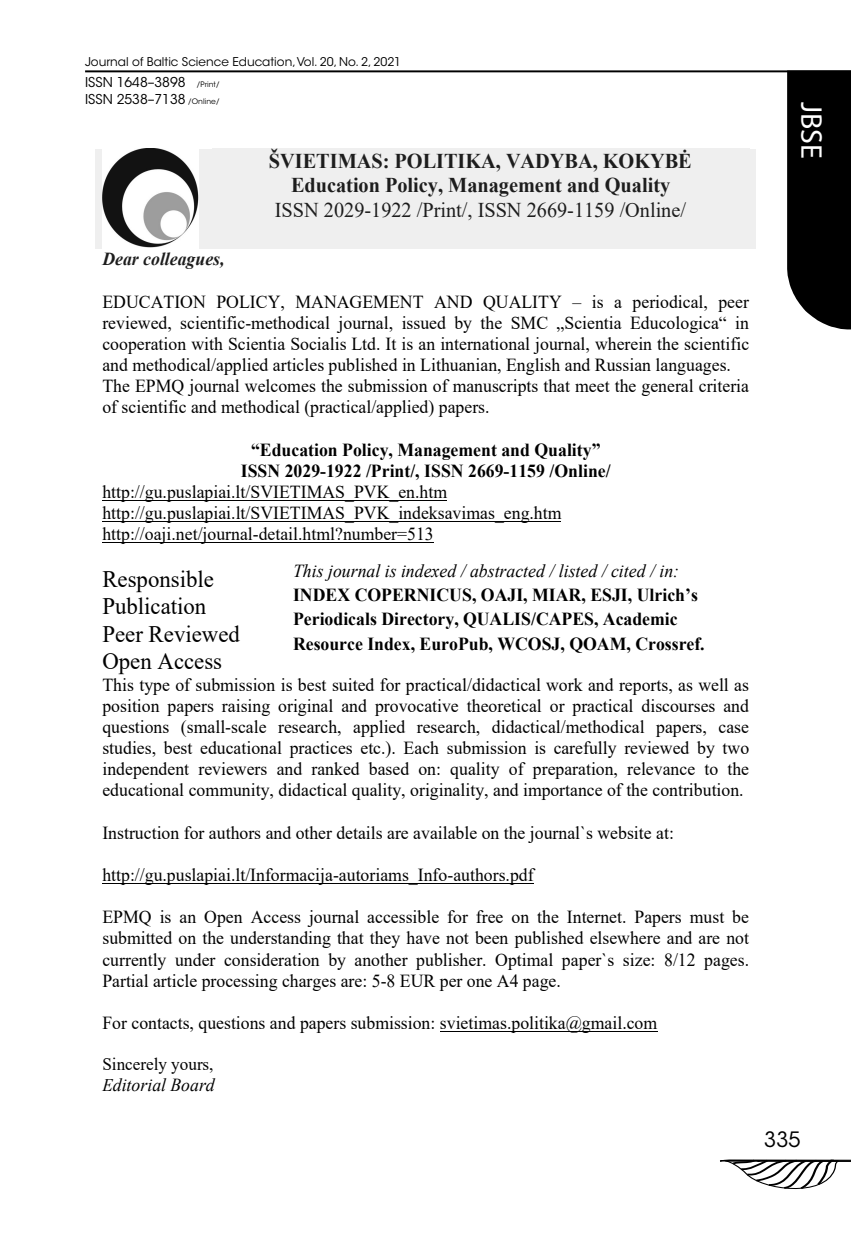
<style>
.page{position:relative;width:851px;height:1234px;background:#fff}
.page>*{position:absolute;margin:0;border:0;box-sizing:border-box;transform-origin:0 0}
.t1{font:30px "Myriad Pro";color:#fff}
.t2{font:23.55px/27.2px "Times New Roman";color:#000}
.t3{font:700 21px/24.2px "Times New Roman";color:#1d1d1d;text-align:center}
.t4{font:21px "Times New Roman";color:#1d1d1d}
.t5{font:21px "ITC Avant Garde Std";color:#000}
.t6{font:18.3px/21.1px "Times New Roman";color:#000}
.t7{font:700 18.3px/24.3px "Times New Roman";color:#000;text-align:center}
.t8{font:italic 18.3px "Times New Roman";color:#000}
.t9{font:italic 700 18.3px "Times New Roman";color:#1d1d1d}
.t10{font:17.7px "Times New Roman";color:#000}
.t11{font:13.5px "ITC Avant Garde Std";color:#000}
.t12{font:12px "ITC Avant Garde Std";color:#000}
.t13{font:7.5px "ITC Avant Garde Std";color:#000}
.s1{font-size:7.5px}
.s2{font-size:17.7px}
</style>
<div class="page">
<svg style="left:720px;top:1159px;width:130px;height:30px"></svg>
<hr style="left:85px;top:70px;width:765px;height:2px;background:#000">
<div style="left:787px;top:70px;width:63px;height:259px;background:#000"></div>
<div style="left:96px;top:149px;width:109px;height:99px;background:#efefef"></div>
<img style="left:102px;top:149px;width:96px;height:99px">
<div style="left:205px;top:149px;width:550px;height:99px;background:#efefef"></div>
<hr style="left:102px;top:499px;width:345px;height:1px;background:#000">
<hr style="left:102px;top:520px;width:459px;height:1px;background:#000">
<hr style="left:102px;top:541px;width:332px;height:1px;background:#000">
<hr style="left:102px;top:882px;width:431px;height:1px;background:#000">
<hr style="left:440px;top:1030px;width:217px;height:1px;background:#000">
<p class="t12" style="left:85px;top:54px;width:317px">Journal of Baltic Science Education, Vol. 20, No. 2, 2021</p>
<p class="t11" style="left:85px;top:74px;width:102px">ISSN 1648–3898</p>
<p class="t13" style="left:196px;top:80px;width:25px">/Print/</p>
<p class="t11" style="left:85px;top:91px;width:136px">ISSN 2538–7138 <span class="s1">/Online/</span></p>
<p class="t3" style="left:269px;top:148px;width:424px">ŠVIETIMAS: POLITIKA, VADYBA, KOKYBĖ<br>Education Policy, Management and Quality</p>
<p class="t4" style="left:275px;top:195px;width:412px">ISSN 2029-1922 /Print/, ISSN 2669-1159 /Online/</p>
<p class="t9" style="left:102px;top:246px;width:124px">Dear colleagues,</p>
<p class="t6" style="left:102px;top:290px;width:648px">EDUCATION POLICY, MANAGEMENT AND QUALITY – is a periodical, peer reviewed, scientific-methodical journal, issued by the SMC „Scientia Educologica“ in cooperation with Scientia Socialis Ltd. It is an international journal, wherein the scientific and methodical/applied articles published in Lithuanian, English and Russian languages.<br>The EPMQ journal welcomes the submission of manuscripts that meet the general criteria of scientific and methodical (practical/applied) papers.</p>
<p class="t7" style="left:241px;top:438px;width:371px;line-height:21.1px">“Education Policy, Management and Quality”<br>ISSN 2029-1922 /Print/, ISSN 2669-1159 /Online/</p>
<p class="t6" style="left:102px;top:480px;width:460px">http://gu.puslapiai.lt/SVIETIMAS_PVK_en.htm http://gu.puslapiai.lt/SVIETIMAS_PVK_indeksavimas_eng.htm http://oaji.net/journal-detail.html?number=513</p>
<p class="t2" style="left:102px;top:565px;width:139px">Responsible<br>Publication<br>Peer Reviewed<br>Open Access</p>
<p class="t6" style="left:102px;top:673px;width:648px;text-align:justify">This type of submission is best suited for practical/didactical work and reports, as well as position papers raising original and provocative theoretical or practical discourses and questions (small-scale research, applied research, didactical/methodical papers, case studies, best educational practices etc.). Each submission is carefully reviewed by two independent reviewers and ranked based on: quality of preparation, relevance to the educational community, didactical quality, originality, and importance of the contribution.</p>
<p class="t6" style="left:102px;top:821px;width:573px">Instruction for authors and other details are available on the journal`s website at:</p>
<p class="t6" style="left:102px;top:863px;width:433px">http://gu.puslapiai.lt/Informacija-autoriams_Info-authors.pdf</p>
<p class="t6" style="left:102px;top:905px;width:648px;text-align:justify">EPMQ is an Open Access journal accessible for free on the Internet. Papers must be submitted on the understanding that they have not been published elsewhere and are not currently under consideration by another publisher. Optimal paper`s size: 8/12 pages.<br>Partial article processing charges are: 5-8 EUR per one A4 page.</p>
<p class="t6" style="left:102px;top:1011px;width:556px">For contacts, questions and papers submission: svietimas.politika@gmail.com</p>
<p class="t10" style="left:102px;top:1051px;width:113px">Sincerely yours,</p>
<p class="t8" style="left:102px;top:1071px;width:114px"><span class="s2">E</span>ditorial Board</p>
<p class="t8" style="left:293px;top:558px;width:387px">This journal is indexed / abstracted / listed / cited / in:</p>
<p class="t7" style="left:293px;top:582px;width:413px;text-align:left">INDEX COPERNICUS, OAJI, MIAR, ESJI, Ulrich’s<br>Periodicals Directory, QUALIS/CAPES, Academic<br>Resource Index, EuroPub, WCOSJ, QOAM, Crossref.</p>
<h1 class="t1" style="left:829px;top:102px;width:58px;rotate:90deg">JBSE</h1>
<p class="t5" style="left:764px;top:1126px;width:38px">335</p>
</div>
